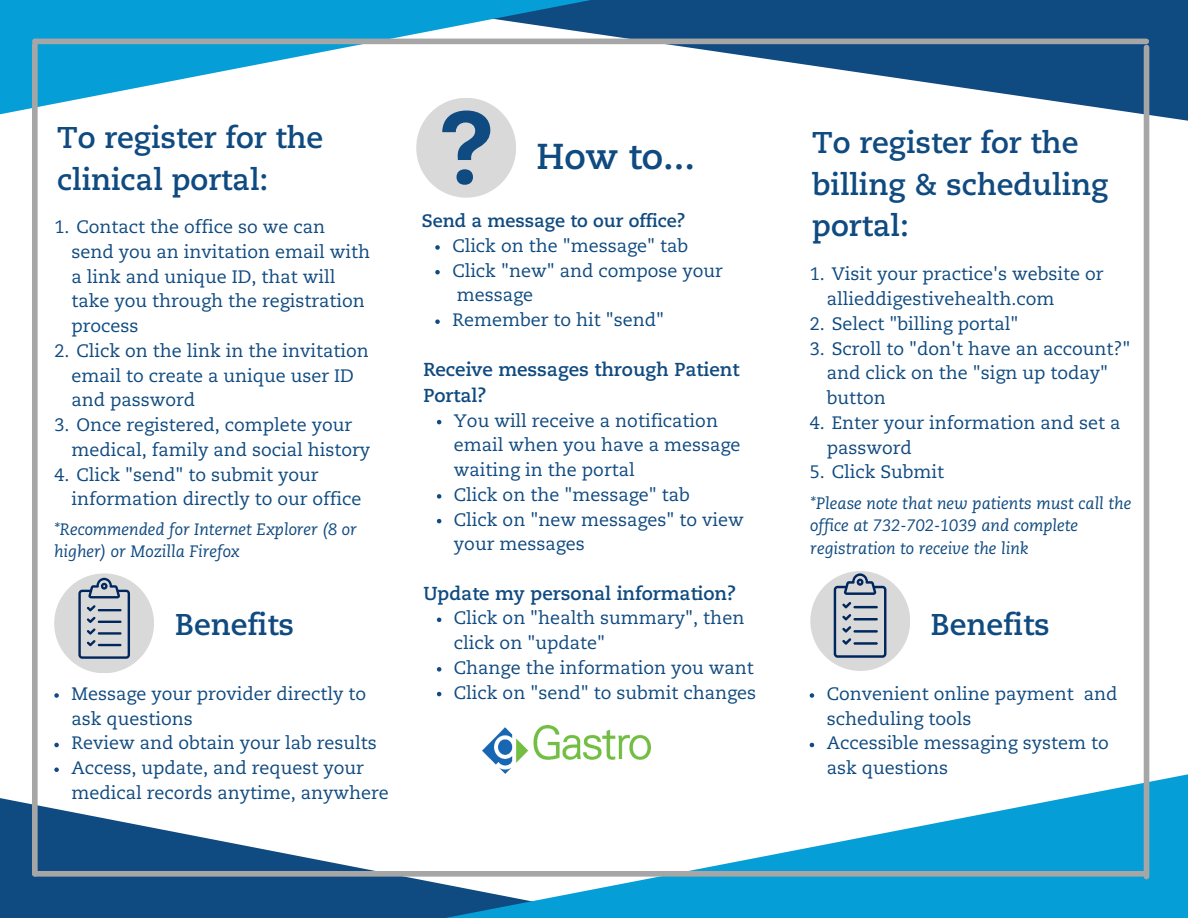
<style>
.page{position:relative;width:1188px;height:918px;background:#fff}
.page>*{position:absolute;margin:0;border:0;box-sizing:border-box;transform-origin:0 0}
.t1{font:700 36px "Caecilia LT Std";color:#0f4a80}
.t2{font:700 30px/41.7px "Caecilia LT Std";color:#0f4a80}
.t3{font:700 18.75px/25.8px "Caecilia LT Std";color:#0f4a80}
.t4{font:18px/24.8px "Caecilia LT Std";color:#0f4a80}
.t5{font:700 18px "Caecilia LT Std";color:#0f4a80}
.t6{font:italic 16.5px/22.5px "Caecilia LT Std";color:#0f4a80}
</style>
<div class="page">
<svg style="left:419px;top:0;width:769px;height:139px;fill:#0f4a80"></svg>
<svg style="left:0;top:798px;width:261px;height:120px;fill:#0f4a80"></svg>
<svg style="left:0;top:0;width:1005px;height:119px"></svg>
<svg style="left:261px;top:772px;width:927px;height:146px"></svg>
<div style="left:1144px;top:47px;width:5px;height:830px;background:#a6a6a6"></div>
<div style="left:35px;top:39px;width:1111px;height:5px;background:#a6a6a6"></div>
<div style="left:32px;top:45px;width:6px;height:829px;background:#a6a6a6"></div>
<div style="left:35px;top:871px;width:1111px;height:6px;background:#a6a6a6"></div>
<div style="left:416px;top:98px;width:100px;height:100px;background:#d9d9d9;border-radius:50%"></div>
<svg style="left:442px;top:111px;width:48px;height:74px"></svg>
<div style="left:810px;top:571px;width:100px;height:100px;background:#d9d9d9;border-radius:50%"></div>
<svg style="left:834px;top:573px;width:52px;height:85px"></svg>
<img style="left:482px;top:725px;width:169px;height:49px">
<svg style="left:435px;top:245px;width:5px;height:5px"></svg>
<svg style="left:435px;top:270px;width:5px;height:4px"></svg>
<svg style="left:435px;top:319px;width:5px;height:5px"></svg>
<svg style="left:437px;top:420px;width:4px;height:4px"></svg>
<svg style="left:437px;top:494px;width:4px;height:5px"></svg>
<svg style="left:437px;top:519px;width:4px;height:4px"></svg>
<svg style="left:437px;top:618px;width:4px;height:4px"></svg>
<svg style="left:437px;top:667px;width:4px;height:5px"></svg>
<svg style="left:437px;top:692px;width:4px;height:4px"></svg>
<svg style="left:810px;top:693px;width:4px;height:5px"></svg>
<svg style="left:810px;top:743px;width:4px;height:4px"></svg>
<div style="left:54px;top:573px;width:100px;height:100px;background:#d9d9d9;border-radius:50%"></div>
<svg style="left:54px;top:693px;width:5px;height:5px"></svg>
<svg style="left:54px;top:743px;width:5px;height:4px"></svg>
<svg style="left:54px;top:767px;width:5px;height:5px"></svg>
<svg style="left:78px;top:578px;width:52px;height:81px"></svg>
<h2 class="t2" style="left:57px;top:120px;width:268px">To register for the clinical portal:</h2>
<p class="t4" style="left:71px;top:216px;width:300px;text-indent:-17px">1. Contact the office so we can send you an invitation email with a link and unique ID, that will take you through the registration process</p>
<p class="t4" style="left:71px;top:340px;width:299px;text-indent:-17px">2. Click on the link in the invitation email to create a unique user ID and password</p>
<p class="t4" style="left:71px;top:414px;width:300px;text-indent:-17px">3. Once registered, complete your medical, family and social history</p>
<p class="t4" style="left:71px;top:463px;width:292px;text-indent:-17px">4. Click "send" to submit your information directly to our office</p>
<p class="t6" style="left:54px;top:519px;width:304px">*Recommended for Internet Explorer (8 or higher) or Mozilla Firefox</p>
<h2 class="t2" style="left:175px;top:606px;width:120px">Benefits</h2>
<p class="t4" style="left:71px;top:683px;width:319px">Message your provider directly to ask questions<br>Review and obtain your lab results<br>Access, update, and request your medical records anytime, anywhere</p>
<h1 class="t1" style="left:536px;top:141px;width:160px">How to...</h1>
<p class="t5" style="left:422px;top:213px;width:265px">Send a message to our office?</p>
<p class="t4" style="left:452px;top:235px;width:272px">Click on the "message" tab<br>Click "new" and compose your</p>
<p class="t4" style="left:452px;top:309px;width:213px">Remember to hit "send"</p>
<p class="t4" style="left:457px;top:284px;width:78px">message</p>
<p class="t3" style="left:423px;top:358px;width:317px">Receive messages through Patient<br>Portal?</p>
<p class="t4" style="left:454px;top:409px;width:291px">You will receive a notification email when you have a message waiting in the portal<br>Click on the "message" tab<br>Click on "new messages" to view your messages</p>
<p class="t3" style="left:423px;top:582px;width:314px">Update my personal information?</p>
<p class="t4" style="left:454px;top:607px;width:304px">Click on "health summary", then click on "update"<br>Change the information you want<br>Click on "send" to submit changes</p>
<h2 class="t2" style="left:812px;top:124px;width:298px">To register for the billing &amp; scheduling portal:</h2>
<p class="t4" style="left:827px;top:263px;width:278px;text-indent:-17px">1. Visit your practice's website or allieddigestivehealth.com</p>
<p class="t4" style="left:810px;top:313px;width:210px">2. Select "billing portal"</p>
<p class="t4" style="left:827px;top:337px;width:305px;text-indent:-17px">3. Scroll to "don't have an account?" and click on the "sign up today" button</p>
<p class="t4" style="left:827px;top:412px;width:295px;text-indent:-17px">4. Enter your information and set a password</p>
<p class="t4" style="left:810px;top:461px;width:136px">5. Click Submit</p>
<p class="t6" style="left:810px;top:493px;width:323px">*Please note that new patients must call the office at 732-702-1039 and complete registration to receive the link</p>
<h2 class="t2" style="left:931px;top:606px;width:120px">Benefits</h2>
<p class="t4" style="left:827px;top:683px;width:292px">Convenient online payment and scheduling tools<br>Accessible messaging system to ask questions</p>
</div>
